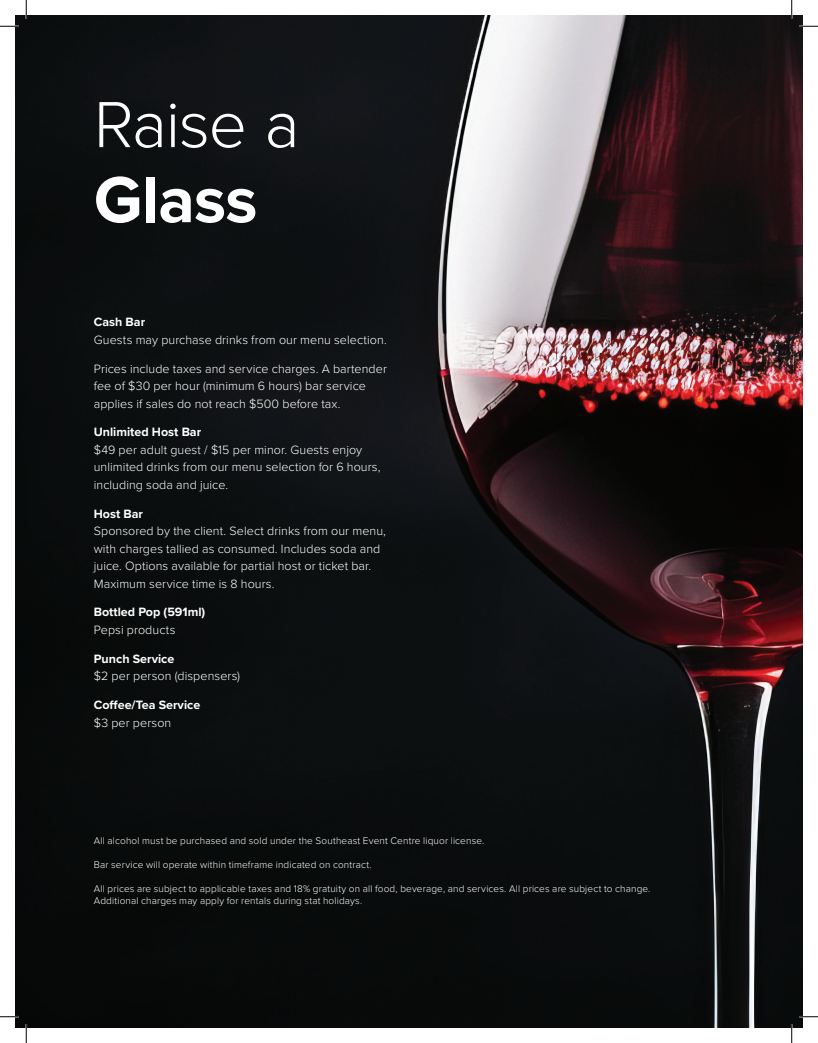
<style>
.page{position:relative;width:818px;height:1043px;background:#fff}
.page>*{position:absolute;margin:0;border:0;box-sizing:border-box;transform-origin:0 0}
.Hero{font:300 67.5px/75px "Proxima Nova";letter-spacing:-.02em;color:#fff}
.C_Header{font:300 12.5px/17.5px "Proxima Nova";letter-spacing:.005em;color:#fff}
.Menu_Item_-_Name_10pt{font:700 12.5px "Proxima Nova";color:#fff}
.Sub_Text{font:300 10px/12.5px "Proxima Nova";letter-spacing:.015em;color:#fff}
.s1{font-weight:700}
</style>
<div class="page">
<img style="left:15px;top:15px;width:787px;height:1013px">
<svg style="left:0;top:25px;width:19px;height:2px"></svg>
<svg style="left:799px;top:25px;width:19px;height:2px"></svg>
<svg style="left:0;top:1015px;width:19px;height:2px"></svg>
<svg style="left:799px;top:1015px;width:19px;height:2px"></svg>
<svg style="left:25px;top:0;width:2px;height:19px"></svg>
<svg style="left:25px;top:1024px;width:2px;height:18px"></svg>
<svg style="left:790px;top:0;width:2px;height:19px"></svg>
<svg style="left:790px;top:1024px;width:2px;height:18px"></svg>
<p class="Hero" style="left:94px;top:83px;width:207px">Raise a<br><span class="s1">Glass</span></p>
<p class="Menu_Item_-_Name_10pt" style="left:94px;top:313px;width:53px">Cash Bar</p>
<p class="C_Header" style="left:94px;top:330px;width:294px">Guests may purchase drinks from our menu selection.</p>
<p class="C_Header" style="left:94px;top:359px;width:295px">Prices include taxes and service charges. A bartender fee of $30 per hour (minimum 6 hours) bar service applies if sales do not reach $500 before tax.</p>
<p class="Menu_Item_-_Name_10pt" style="left:94px;top:423px;width:109px">Unlimited Host Bar</p>
<p class="C_Header" style="left:94px;top:440px;width:288px">$49 per adult guest / $15 per minor. Guests enjoy unlimited drinks from our menu selection for 6 hours, including soda and juice.</p>
<p class="Menu_Item_-_Name_10pt" style="left:94px;top:504px;width:51px">Host Bar</p>
<p class="C_Header" style="left:94px;top:521px;width:294px">Sponsored by the client. Select drinks from our menu, with charges tallied as consumed. Includes soda and juice. Options available for partial host or ticket bar.<br>Maximum service time is 8 hours.</p>
<p class="Menu_Item_-_Name_10pt" style="left:94px;top:603px;width:113px">Bottled Pop (591ml)</p>
<p class="C_Header" style="left:94px;top:620px;width:83px">Pepsi products</p>
<p class="Menu_Item_-_Name_10pt" style="left:94px;top:649px;width:82px">Punch Service</p>
<p class="C_Header" style="left:94px;top:666px;width:148px">$2 per person (dispensers)</p>
<p class="Menu_Item_-_Name_10pt" style="left:94px;top:695px;width:108px">Coffee/Tea Service</p>
<p class="C_Header" style="left:94px;top:713px;width:79px">$3 per person</p>
<p class="Sub_Text" style="left:94px;top:834px;width:392px">All alcohol must be purchased and sold under the Southeast Event Centre liquor license.</p>
<p class="Sub_Text" style="left:94px;top:857px;width:279px">Bar service will operate within timeframe indicated on contract.</p>
<p class="Sub_Text" style="left:94px;top:881px;width:558px">All prices are subject to applicable taxes and 18% gratuity on all food, beverage, and services. All prices are subject to change.<br>Additional charges may apply for rentals during stat holidays.</p>
</div>
